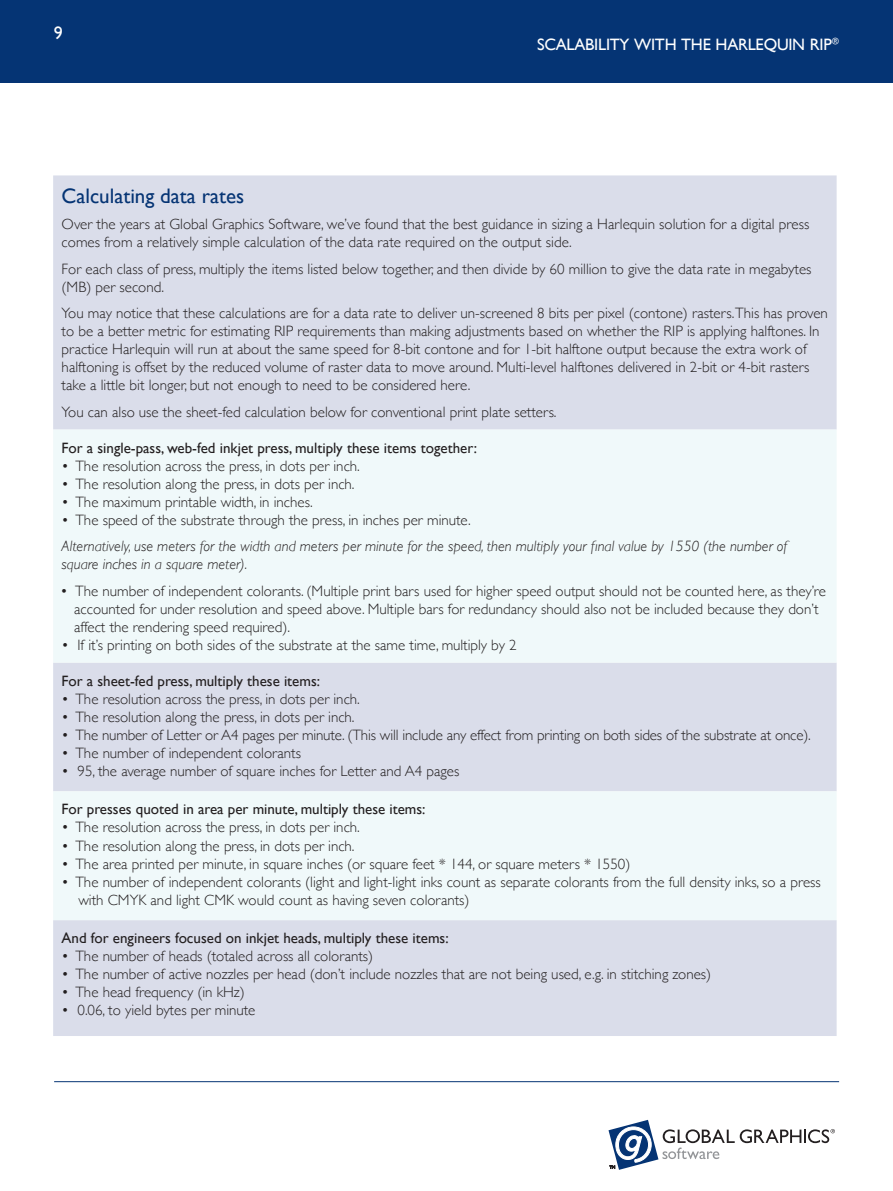
<style>
.page{position:relative;width:893px;height:1191px;background:#fff}
.page>*{position:absolute;margin:0;border:0;box-sizing:border-box;transform-origin:0 0}
.t1{font:21px "Gill Sans";color:#053474}
.t2{font:18px "Gill Sans";color:#fff}
.t3{font:16.5px "Gill Sans";letter-spacing:-.015em;color:#fff}
.t4{font:300 15px/18px "Gill Sans";color:#231f20}
.t5{font:15px "Gill Sans";color:#231f20}
.t6{font:italic 300 15px/18px "Gill Sans";color:#231f20}
.t7{font:9px "Gill Sans";color:#fff}
.s1{font-weight:400}
</style>
<div class="page">
<hr style="left:0;top:81px;width:893px;height:2px;background:#007cb6">
<div style="left:0;top:0;width:893px;height:82px;background:#053474"></div>
<svg style="left:608px;top:1119px;width:227px;height:50px"></svg>
<hr style="left:54px;top:1081px;width:785px;height:1px;background:#053474">
<div style="left:53px;top:175px;width:784px;height:861px;background:#daddea"></div>
<svg style="left:53px;top:429px;width:784px;height:491px;fill:#f0f9fa"></svg>
<p class="t2" style="left:54px;top:23px;width:10px">9</p>
<p class="t7" style="left:832px;top:35px;width:8px">®</p>
<p class="t3" style="left:537px;top:35px;width:296px">SCALABILITY WITH THE HARLEQUIN RIP</p>
<p class="t1" style="left:62px;top:183px;width:184px">Calculating data rates</p>
<p class="t4" style="left:62px;top:215px;width:749px">Over the years at Global Graphics Software, we’ve found that the best guidance in sizing a Harlequin solution for a digital press comes from a relatively simple calculation of the data rate required on the output side.</p>
<p class="t4" style="left:62px;top:259px;width:751px">For each class of press, multiply the items listed below together, and then divide by 60 million to give the data rate in megabytes (MB) per second.</p>
<p class="t4" style="left:62px;top:304px;width:768px">You may notice that these calculations are for a data rate to deliver un-screened 8 bits per pixel (contone) rasters.This has proven to be a better metric for estimating RIP requirements than making adjustments based on whether the RIP is applying halftones. In practice Harlequin will run at about the same speed for 8-bit contone and for 1-bit halftone output because the extra work of halftoning is offset by the reduced volume of raster data to move around. Multi-level halftones delivered in 2-bit or 4-bit rasters take a little bit longer, but not enough to need to be considered here.</p>
<p class="t4" style="left:62px;top:402px;width:496px">You can also use the sheet-fed calculation below for conventional print plate setters.</p>
<p class="t5" style="left:62px;top:439px;width:417px">For a single-pass, web-fed inkjet press, multiply these items together:</p>
<p class="t4" style="left:62px;top:456px;width:300px">• The resolution across the press, in dots per inch.</p>
<p class="t4" style="left:62px;top:474px;width:294px">• The resolution along the press, in dots per inch.</p>
<p class="t4" style="left:62px;top:492px;width:252px">• The maximum printable width, in inches.</p>
<p class="t4" style="left:62px;top:510px;width:411px">• The speed of the substrate through the press, in inches per minute.</p>
<p class="t6" style="left:62px;top:537px;width:727px">Alternatively, use meters for the width and meters per minute for the speed, then multiply your final value by 1550 (the number of square inches in a square meter).</p>
<p class="t4" style="left:74px;top:581px;width:753px;text-indent:-13px"><span class="s1">•</span> The number of independent colorants. (Multiple print bars used for higher speed output should not be counted here, as they’re accounted for under resolution and speed above. Multiple bars for redundancy should also not be included because they don’t affect the rendering speed required).</p>
<p class="t4" style="left:62px;top:635px;width:456px">• If it’s printing on both sides of the substrate at the same time, multiply by 2</p>
<p class="t5" style="left:62px;top:672px;width:260px">For a sheet-fed press, multiply these items:</p>
<p class="t4" style="left:62px;top:689px;width:300px">• The resolution across the press, in dots per inch.</p>
<p class="t4" style="left:62px;top:707px;width:294px">• The resolution along the press, in dots per inch.</p>
<p class="t4" style="left:62px;top:725px;width:751px">• The number of Letter or A4 pages per minute. (This will include any effect from printing on both sides of the substrate at once).</p>
<p class="t4" style="left:62px;top:743px;width:241px">• The number of independent colorants</p>
<p class="t4" style="left:62px;top:761px;width:399px">• 95, the average number of square inches for Letter and A4 pages</p>
<p class="t5" style="left:62px;top:800px;width:365px">For presses quoted in area per minute, multiply these items:</p>
<p class="t4" style="left:62px;top:818px;width:300px">• The resolution across the press, in dots per inch.</p>
<p class="t4" style="left:62px;top:836px;width:294px">• The resolution along the press, in dots per inch.</p>
<p class="t4" style="left:62px;top:854px;width:570px">• The area printed per minute, in square inches (or square feet * 144, or square meters * 1550)</p>
<p class="t4" style="left:78px;top:872px;width:744px;text-indent:-17px">• The number of independent colorants (light and light-light inks count as separate colorants from the full density inks, so a press with CMYK and light CMK would count as having seven colorants)</p>
<p class="t5" style="left:62px;top:929px;width:388px">And for engineers focused on inkjet heads, multiply these items:</p>
<p class="t4" style="left:62px;top:946px;width:313px">• The number of heads (totaled across all colorants)</p>
<p class="t4" style="left:62px;top:964px;width:651px">• The number of active nozzles per head (don’t include nozzles that are not being used, e.g. in stitching zones)</p>
<p class="t4" style="left:62px;top:982px;width:185px">• The head frequency (in kHz)</p>
<p class="t4" style="left:62px;top:1000px;width:195px">• 0.06, to yield bytes per minute</p>
</div>
